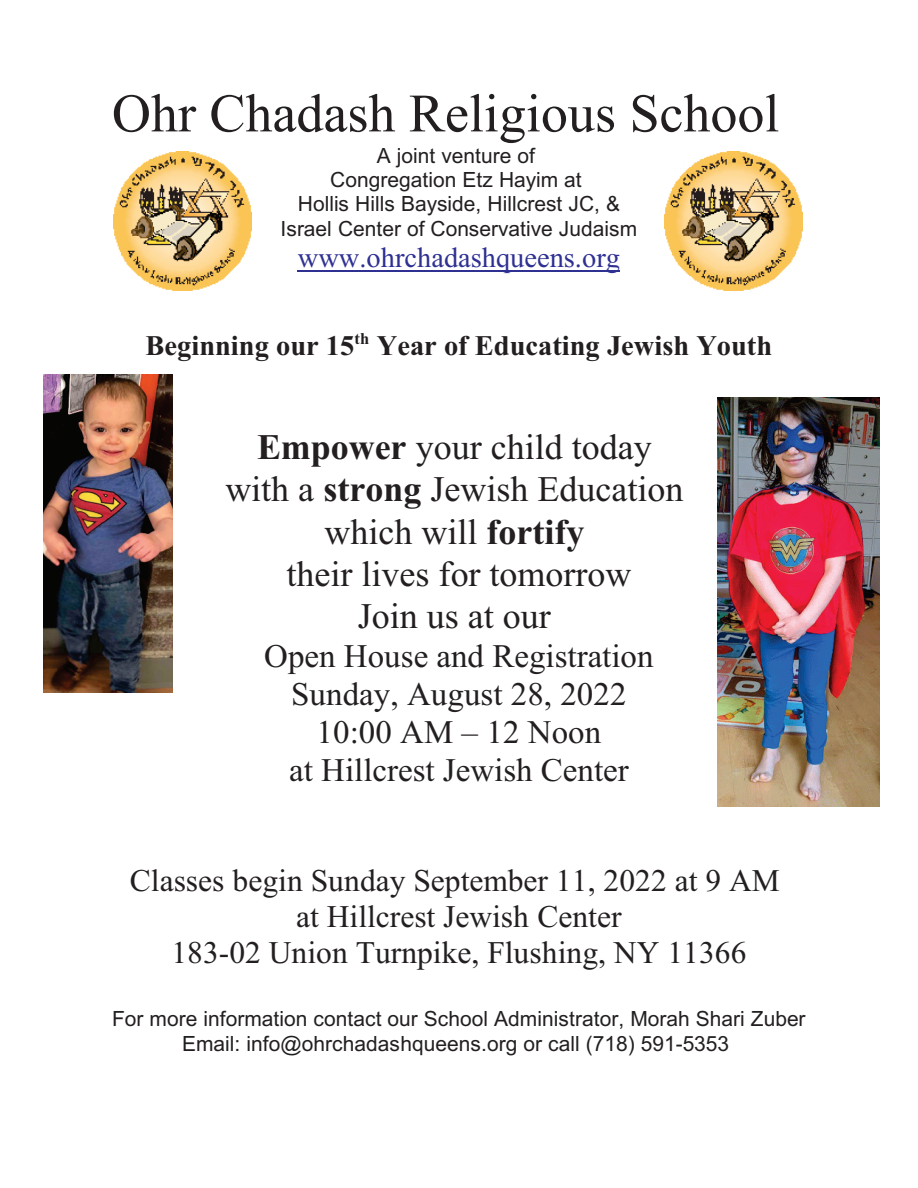
<style>
.page{position:relative;width:918px;height:1188px;background:#fff}
.page>*{position:absolute;margin:0;border:0;box-sizing:border-box;transform-origin:0 0}
.t1{font:54px "Times New Roman";color:#231f20}
.t2{font:36px "Times New Roman";color:#231f20}
.t3{font:33px "Times New Roman";color:#231f20}
.t4{font:31.5px "Times New Roman";color:#231f20}
.t5{font:700 28.5px "Times New Roman";color:#231f20}
.t6{font:28.5px "Times New Roman";color:#2e3092}
.t7{font:21px "Arial";color:#231f20}
.s1{font-weight:700}
</style>
<div class="page">
<img style="left:114px;top:152px;width:138px;height:138px">
<img style="left:665px;top:152px;width:138px;height:138px">
<img style="left:43px;top:374px;width:130px;height:318px">
<img style="left:717px;top:398px;width:162px;height:409px">
<hr style="left:298px;top:270px;width:322px;height:2px;background:#2e3092">
<p class="t1" style="left:112px;top:94px;width:669px">Ohr Chadash Religious School</p>
<p class="t7" style="left:377px;top:147px;width:159px">A joint venture of</p>
<p class="t7" style="left:330px;top:172px;width:253px">Congregation Etz Hayim at</p>
<p class="t7" style="left:298px;top:196px;width:324px">Hollis Hills Bayside, Hillcrest JC, &amp;</p>
<p class="t7" style="left:280px;top:220px;width:358px">Israel Center of Conservative Judaism</p>
<p class="t6" style="left:298px;top:247px;width:324px">www.ohrchadashqueens.org</p>
<p class="t5" style="left:146px;top:336px;width:628px">Beginning our 15<sup>th</sup> Year of Educating Jewish Youth</p>
<p class="t2" style="left:257px;top:434px;width:396px"><span class="s1">Empower</span> your child today</p>
<p class="t2" style="left:225px;top:477px;width:459px">with a <span class="s1">strong</span> Jewish Education</p>
<p class="t2" style="left:324px;top:519px;width:262px">which will <span class="s1">fortify</span></p>
<p class="t2" style="left:286px;top:561px;width:347px">their lives for tomorrow</p>
<p class="t2" style="left:358px;top:603px;width:194px">Join us at our</p>
<p class="t3" style="left:264px;top:644px;width:391px">Open House and Registration</p>
<p class="t3" style="left:291px;top:682px;width:337px">Sunday, August 28, 2022</p>
<p class="t3" style="left:317px;top:720px;width:286px">10:00 AM – 12 Noon</p>
<p class="t3" style="left:289px;top:758px;width:341px">at Hillcrest Jewish Center</p>
<p class="t4" style="left:130px;top:869px;width:652px">Classes begin Sunday September 11, 2022 at 9 AM</p>
<p class="t4" style="left:296px;top:905px;width:327px">at Hillcrest Jewish Center</p>
<p class="t4" style="left:171px;top:942px;width:577px">183-02 Union Turnpike, Flushing, NY 11366</p>
<p class="t7" style="left:112px;top:1011px;width:695px">For more information contact our School Administrator, Morah Shari Zuber</p>
<p class="t7" style="left:182px;top:1035px;width:549px">Email: info@ohrchadashqueens.org or call (718) 591-5353</p>
</div>
